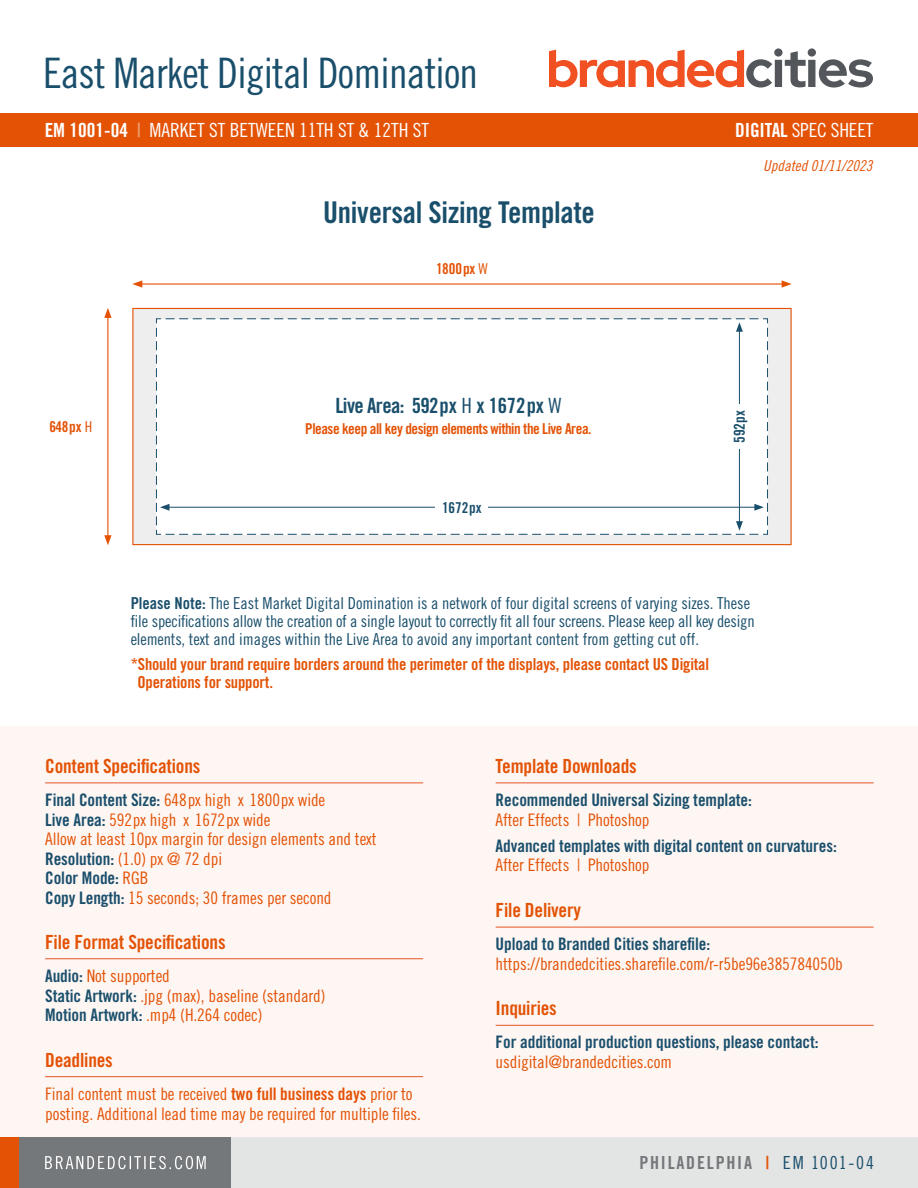
<style>
.page{position:relative;width:918px;height:1188px;background:#fff}
.page>*{position:absolute;margin:0;border:0;box-sizing:border-box;transform-origin:0 0}
.t1{font:42px "Trade Gothic LT Std Cn 18";letter-spacing:-.02em;color:#1a4f6c}
.t2{font:30px "Trade Gothic LT Std Bd Cn 20";letter-spacing:-.01em;color:#1a4f6c}
.t3{font:21px "Trade Gothic LT Std Bd Cn 20";letter-spacing:-.03em;color:#1a4f6c}
.t4{font:19.5px "Trade Gothic LT Std Bd Cn 20";letter-spacing:-.01em;color:#e35205}
.t5{font:19.5px "Trade Gothic LT Std Cn 18";color:#fff}
.t6{font:18px "Trade Gothic LT Std Bd Cn 20";letter-spacing:.1em;color:#75787b}
.t7{font:17.25px/19.5px "Trade Gothic LT Std Cn 18";letter-spacing:-.005em;color:#e35205}
.t8{font:17.25px "Trade Gothic LT Std Bd Cn 20";letter-spacing:-.005em;color:#1a4f6c}
.t9{font:16.5px/18px "Trade Gothic LT Std Cn 18";color:#1a4f6c}
.t10{font:16.5px/18px "Trade Gothic LT Std Bd Cn 20";letter-spacing:-.01em;color:#e35205}
.t11{font:15px "Trade Gothic LT Std Bd Cn 20";letter-spacing:-.03em;color:#e35205}
.t12{font:15px "Trade Gothic LT Std Cn 18 Obl";color:#e35205}
.t13{font:15px "Trade Gothic LT Std Bd Cn 20";letter-spacing:-.005em;color:#1a4f6c}
.s1{font-family:"Trade Gothic LT Std Bd Cn 20"}
.s2{font-family:"Trade Gothic LT Std Bd Cn 20";color:#ee9769}
.s3{font-family:"Trade Gothic LT Std Cn 18"}
.s4{font-family:"Trade Gothic LT Std Bd Cn 20";color:#1a4f6c}
.s5{font-family:"Trade Gothic LT Std Cn 18";color:#e35205}
.s6{color:#e6631e}
.s7{color:#e35205}
.s8{font-family:"Trade Gothic LT Std Cn 18";color:#1a4f6c}
</style>
<div class="page">
<div style="left:0;top:726px;width:918px;height:426px;background:#fef6f3"></div>
<div style="left:0;top:113px;width:918px;height:34px;background:#e35205"></div>
<div style="left:228px;top:1137px;width:690px;height:51px;background:#e3e4e4"></div>
<div style="left:0;top:1137px;width:21px;height:51px;background:#e35205"></div>
<div style="left:19px;top:1137px;width:212px;height:51px;background:#75787b"></div>
<svg style="left:45px;top:1156px;width:161px;height:13px"></svg>
<hr style="left:45px;top:783px;width:378px;height:1px;background:#e55525">
<hr style="left:45px;top:959px;width:378px;height:1px;background:#e55525">
<hr style="left:45px;top:1076px;width:378px;height:1px;background:#e55525">
<hr style="left:496px;top:783px;width:378px;height:1px;background:#e55525">
<hr style="left:496px;top:927px;width:378px;height:1px;background:#e55525">
<hr style="left:496px;top:1025px;width:378px;height:1px;background:#e55525">
<hr style="left:140px;top:283px;width:644px;height:2px;background:#e35205">
<svg style="left:132px;top:280px;width:10px;height:8px"></svg>
<svg style="left:782px;top:280px;width:10px;height:8px"></svg>
<hr style="left:107px;top:316px;width:1px;height:222px;background:#e35205">
<svg style="left:104px;top:535px;width:8px;height:10px"></svg>
<svg style="left:104px;top:308px;width:8px;height:10px"></svg>
<div style="left:132px;top:308px;width:660px;height:237px;background:#eeeeef;border:1px solid #e35205"></div>
<div style="left:156px;top:318px;width:612px;height:217px;background:#fff"></div>
<div style="left:734px;top:404px;width:11px;height:45px;background:#fff"></div>
<svg style="left:549px;top:48px;width:324px;height:40px"></svg>
<p class="t1" style="left:43px;top:48px;width:437px">East Market Digital Domination</p>
<p class="t5" style="left:45px;top:119px;width:386px"><span class="s1">EM 1001-04</span> <span class="s2">|</span> MARKET ST BETWEEN 11TH ST &amp; 12TH ST</p>
<p class="t2" style="left:323px;top:194px;width:273px">Universal Sizing Template</p>
<p class="t11" style="left:49px;top:418px;width:44px">648px <span class="s3">H</span></p>
<p class="t11" style="left:436px;top:260px;width:53px">1800px <span class="s3">W</span></p>
<p class="t3" style="left:335px;top:393px;width:227px">Live Area: 592px <span class="s3">H</span> x 1672px <span class="s3">W</span></p>
<p class="t11" style="left:305px;top:420px;width:288px">Please keep all key design elements within the Live Area.</p>
<p class="t13" style="left:442px;top:498px;width:41px">1672px</p>
<p class="t5" style="left:735px;top:119px;width:140px"><span class="s1">DIGITAL</span> SPEC SHEET</p>
<p class="t12" style="left:763px;top:157px;width:111px">Updated 01/11/2023</p>
<p class="t13" style="left:730px;top:443px;width:34px;rotate:-90deg">592px</p>
<p class="t9" style="left:131px;top:594px;width:626px"><span class="s1">Please Note:</span> The East Market Digital Domination is a network of four digital screens of varying sizes. These file specifications allow the creation of a single layout to correctly fit all four screens. Please keep all key design elements, text and images within the Live Area to avoid any important content from getting cut off.</p>
<p class="t10" style="left:137px;top:655px;width:573px;text-indent:-7px">*Should your brand require borders around the perimeter of the displays, please contact US Digital<br>Operations for support.</p>
<p class="t4" style="left:45px;top:754px;width:157px">Content Specifications</p>
<p class="t7" style="left:45px;top:790px;width:282px"><span class="s4">Final Content Size:</span> 648px high x 1800px wide</p>
<p class="t7" style="left:45px;top:810px;width:333px"><span class="s4">Live Area:</span> 592px high x 1672px wide<br>Allow at least 10px margin for design elements and text</p>
<p class="t7" style="left:45px;top:849px;width:179px"><span class="s4">Resolution:</span> (1.0) px @ 72 dpi</p>
<p class="t8" style="left:45px;top:867px;width:105px">Color Mode: <span class="s5">RGB</span></p>
<p class="t7" style="left:45px;top:888px;width:288px"><span class="s4">Copy Length:</span> 15 seconds; 30 frames per second</p>
<p class="t4" style="left:45px;top:931px;width:182px">File Format Specifications</p>
<p class="t7" style="left:45px;top:966px;width:126px"><span class="s4">Audio:</span> Not supported</p>
<p class="t7" style="left:45px;top:986px;width:282px"><span class="s4">Static Artwork:</span> .jpg (max), baseline (standard)</p>
<p class="t7" style="left:45px;top:1005px;width:219px"><span class="s4">Motion Artwork:</span> .mp4 (H.264 codec)</p>
<p class="t4" style="left:45px;top:1048px;width:69px">Deadlines</p>
<p class="t7" style="left:45px;top:1084px;width:377px">Final content must be received <span class="s1">two full business days</span> prior to posting. Additional lead time may be required for multiple files.</p>
<p class="t4" style="left:496px;top:754px;width:143px">Template Downloads</p>
<p class="t8" style="left:496px;top:789px;width:258px">Recommended Universal Sizing template:</p>
<p class="t7" style="left:496px;top:810px;width:155px">After Effects <span class="s6">|</span> Photoshop</p>
<p class="t8" style="left:496px;top:835px;width:343px">Advanced templates with digital content on curvatures:</p>
<p class="t7" style="left:496px;top:855px;width:155px">After Effects <span class="s6">|</span> Photoshop</p>
<p class="t4" style="left:496px;top:898px;width:87px">File Delivery</p>
<p class="t8" style="left:496px;top:933px;width:216px">Upload to Branded Cities sharefile:</p>
<p class="t7" style="left:496px;top:954px;width:349px">https://brandedcities.sharefile.com/r-r5be96e385784050b</p>
<p class="t4" style="left:496px;top:997px;width:63px">Inquiries</p>
<p class="t8" style="left:496px;top:1032px;width:325px">For additional production questions, please contact:</p>
<p class="t7" style="left:496px;top:1052px;width:178px">usdigital@brandedcities.com</p>
<p class="t6" style="left:639px;top:1152px;width:236px">PHILADELPHIA <span class="s7">|</span> <span class="s8">EM 1001-04</span></p>
</div>
